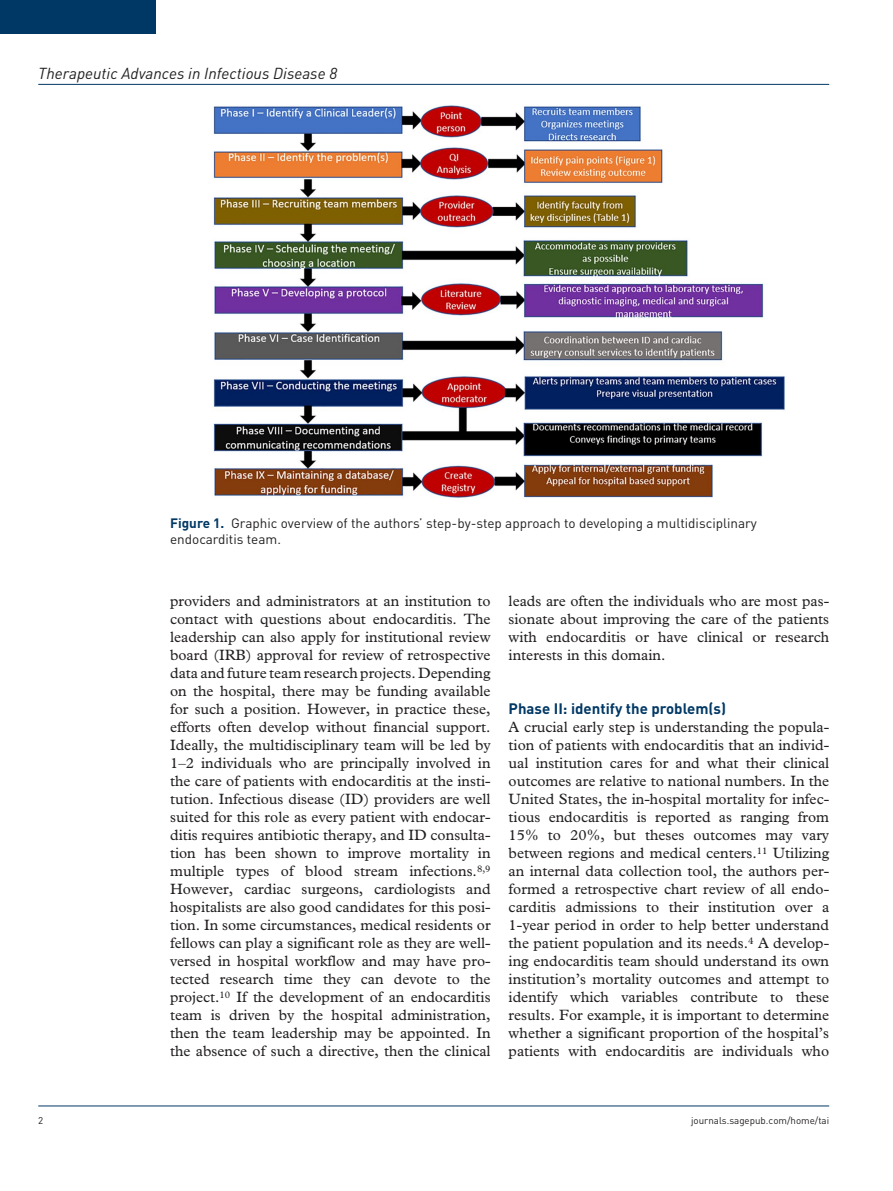
<style>
.page{position:relative;width:893px;height:1191px;background:#fff}
.page>*{position:absolute;margin:0;border:0;box-sizing:border-box;transform-origin:0 0}
.t1{font:italic 15.75px "DIN";color:#231f20}
.t2{font:15px/18px "Plantin Std";color:#231f20;text-align:justify}
.t3{font:700 15px "DIN";color:#003865}
.t4{font:13.5px/15.8px "DIN";color:#231f20}
.t5{font:9.75px "DIN";color:#231f20}
.s1{font-weight:700;color:#003865}
</style>
<div class="page">
<hr style="left:38px;top:84px;width:791px;height:1px;background:#003865">
<hr style="left:38px;top:1105px;width:791px;height:1px;background:#003865">
<div style="left:0;top:0;width:155px;height:34px;background:#003865"></div>
<img style="left:212px;top:106px;width:573px;height:392px">
<p class="t1" style="left:38px;top:63px;width:300px">Therapeutic Advances in Infectious Disease 8</p>
<p class="t4" style="left:170px;top:515px;width:588px"><span class="s1">Figure 1.</span> Graphic overview of the authors’ step-by-step approach to developing a multidisciplinary endocarditis team.</p>
<p class="t2" style="left:170px;top:592px;width:322px">providers and administrators at an institution to contact with questions about endocarditis. The leadership can also apply for institutional review board (IRB) approval for review of retrospective data and future team research projects. Depending on the hospital, there may be funding available for such a position. However, in practice these, efforts often develop without financial support.<br>Ideally, the multidisciplinary team will be led by 1–2 individuals who are principally involved in the care of patients with endocarditis at the insti&shy;tution. Infectious disease (ID) providers are well suited for this role as every patient with endocar&shy;ditis requires antibiotic therapy, and ID consulta&shy;tion has been shown to improve mortality in multiple types of blood stream infections.<sup>8,9<br></sup>However, cardiac surgeons, cardiologists and hospitalists are also good candidates for this posi&shy;tion. In some circumstances, medical residents or fellows can play a significant role as they are well&shy;versed in hospital workflow and may have pro&shy;tected research time they can devote to the project.<sup>10</sup> If the development of an endocarditis team is driven by the hospital administration, then the team leadership may be appointed. In the absence of such a directive, then the clinical</p>
<p class="t2" style="left:509px;top:592px;width:322px">leads are often the individuals who are most pas&shy;sionate about improving the care of the patients with endocarditis or have clinical or research interests in this domain.</p>
<p class="t3" style="left:509px;top:699px;width:219px">Phase II: identify the problem(s)</p>
<p class="t2" style="left:509px;top:718px;width:322px">A crucial early step is understanding the popula&shy;tion of patients with endocarditis that an individ&shy;ual institution cares for and what their clinical outcomes are relative to national numbers. In the United States, the in-hospital mortality for infec&shy;tious endocarditis is reported as ranging from 15% to 20%, but theses outcomes may vary between regions and medical centers.<sup>11</sup> Utilizing an internal data collection tool, the authors per&shy;formed a retrospective chart review of all endo&shy;carditis admissions to their institution over a 1-year period in order to help better understand the patient population and its needs.<sup>4</sup> A develop&shy;ing endocarditis team should understand its own institution’s mortality outcomes and attempt to identify which variables contribute to these results. For example, it is important to determine whether a significant proportion of the hospital’s patients with endocarditis are individuals who</p>
<p class="t5" style="left:38px;top:1114px;width:7px">2</p>
<p class="t5" style="left:691px;top:1114px;width:140px">journals.sagepub.com/home/tai</p>
</div>
